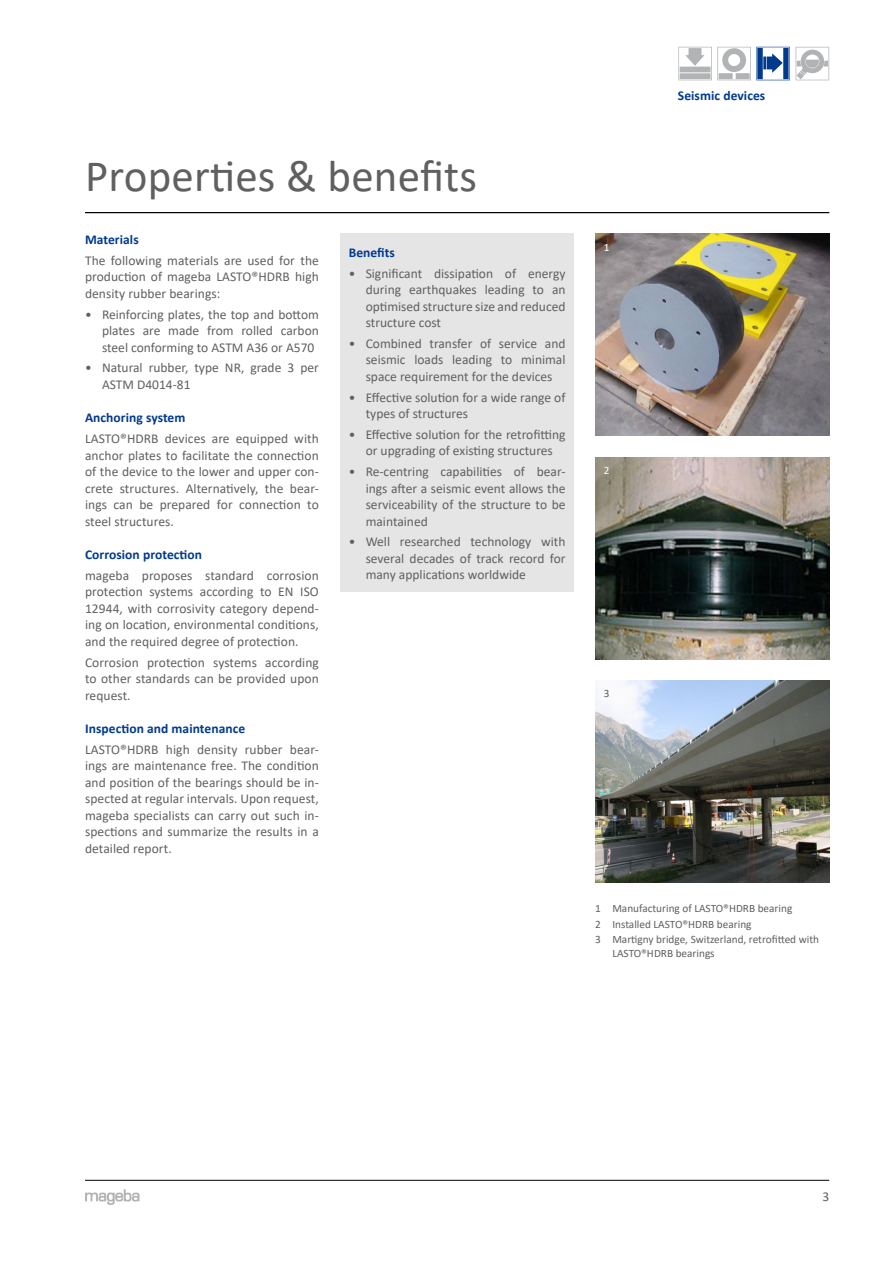
<style>
.page{position:relative;width:893px;height:1263px;background:#fff}
.page>*{position:absolute;margin:0;border:0;box-sizing:border-box;transform-origin:0 0}
.t1{font:45px "Calibri";letter-spacing:.005em;color:#616060}
.t2{font:13.5px/16.5px "Calibri";color:#616060;text-align:justify}
.t3{font:700 13.5px "Calibri";letter-spacing:.005em;color:#003a8c}
.t4{font:11.25px/15.6px "Calibri";color:#616060}
.t5{font:11.25px "Calibri";color:#fff}
</style>
<div class="page">
<hr style="left:85px;top:1180px;width:744px;height:1px;background:#000">
<svg style="left:85px;top:1189px;width:55px;height:16px"></svg>
<svg style="left:678px;top:47px;width:112px;height:34px"></svg>
<svg style="left:796px;top:47px;width:34px;height:33px"></svg>
<svg style="left:796px;top:72px;width:8px;height:7px"></svg>
<hr style="left:85px;top:212px;width:744px;height:1px;background:#000">
<img style="left:595px;top:457px;width:234px;height:202px">
<img style="left:595px;top:234px;width:234px;height:202px">
<img style="left:595px;top:680px;width:234px;height:202px">
<div style="left:340px;top:234px;width:234px;height:358px;background:#e6e5e6"></div>
<h1 class="t1" style="left:85px;top:145px;width:393px">Properties &amp; benefits</h1>
<p class="t3" style="left:85px;top:230px;width:55px">Materials</p>
<p class="t2" style="left:85px;top:252px;width:235px">The following materials are used for the production of mageba LASTO®HDRB high density rubber bearings:</p>
<p class="t2" style="left:102px;top:305px;width:218px;text-indent:-17px">• Reinforcing plates, the top and bottom plates are made from rolled carbon steel conforming to ASTM A36 or A570</p>
<p class="t2" style="left:102px;top:359px;width:218px;text-indent:-17px">• Natural rubber, type NR, grade 3 per<br>ASTM D4014-81</p>
<p class="t3" style="left:85px;top:408px;width:102px">Anchoring system</p>
<p class="t2" style="left:85px;top:430px;width:235px">LASTO®HDRB devices are equipped with anchor plates to facilitate the connection of the device to the lower and upper con&shy;crete structures. Alternatively, the bear&shy;ings can be prepared for connection to steel structures.</p>
<p class="t3" style="left:85px;top:545px;width:119px">Corrosion protection</p>
<p class="t2" style="left:85px;top:567px;width:235px">mageba proposes standard corrosion protection systems according to EN ISO 12944, with corrosivity category depend&shy;ing on location, environmental conditions, and the required degree of protection.</p>
<p class="t2" style="left:85px;top:653px;width:235px">Corrosion protection systems according to other standards can be provided upon request.</p>
<p class="t3" style="left:85px;top:719px;width:162px">Inspection and maintenance</p>
<p class="t2" style="left:85px;top:741px;width:235px">LASTO®HDRB high density rubber bear&shy;ings are maintenance free. The condition and position of the bearings should be in&shy;spected at regular intervals. Upon request, mageba specialists can carry out such in&shy;spections and summarize the results in a detailed report.</p>
<p class="t3" style="left:349px;top:243px;width:48px">Benefits</p>
<p class="t2" style="left:366px;top:264px;width:201px;text-indent:-17px">• Significant dissipation of energy during earthquakes leading to an optimised structure size and reduced structure cost</p>
<p class="t2" style="left:366px;top:335px;width:201px;text-indent:-17px">• Combined transfer of service and seismic loads leading to minimal space requirement for the devices</p>
<p class="t2" style="left:366px;top:388px;width:201px;text-indent:-17px">• Effective solution for a wide range of types of structures</p>
<p class="t2" style="left:349px;top:426px;width:218px;text-align:center">• Effective solution for the retrofitting or upgrading of existing structures</p>
<p class="t2" style="left:366px;top:463px;width:201px;text-indent:-17px">• Re-centring capabilities of bear&shy;ings after a seismic event allows the serviceability of the structure to be maintained</p>
<p class="t2" style="left:366px;top:533px;width:201px;text-indent:-17px">• Well researched technology with several decades of track record for many applications worldwide</p>
<p class="t5" style="left:604px;top:239px;width:7px">1</p>
<p class="t3" style="left:678px;top:86px;width:89px">Seismic devices</p>
<p class="t5" style="left:604px;top:462px;width:7px">2</p>
<p class="t4" style="left:604px;top:685px;width:7px">3</p>
<p class="t4" style="left:595px;top:900px;width:225px">1 Manufacturing of LASTO®HDRB bearing<br>2 Installed LASTO®HDRB bearing<br>3 Martigny bridge, Switzerland, retrofitted with</p>
<p class="t4" style="left:612px;top:945px;width:104px">LASTO®HDRB bearings</p>
<p class="t2" style="left:822px;top:1188px;width:8px">3</p>
</div>
